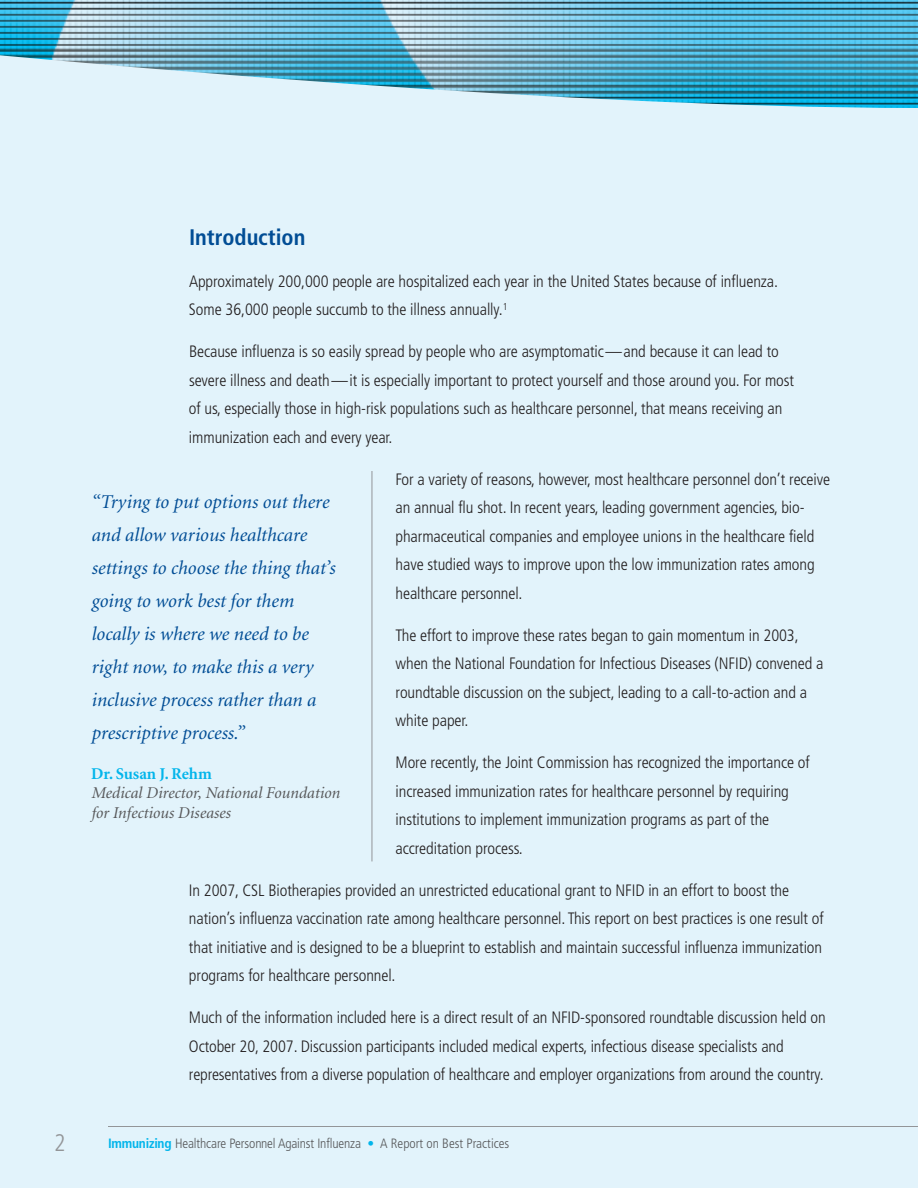
<style>
.page{position:relative;width:918px;height:1188px;background:#e2f3fb}
.page>*{position:absolute;margin:0;border:0;box-sizing:border-box;transform-origin:0 0}
.t1{font:300 condensed 24px "Frutiger";color:#939598}
.t2{font:700 condensed 22.5px "Frutiger";color:#014d95}
.t3{font:italic 19.5px/33px "Minion";color:#014d95}
.t4{font:300 condensed 16.5px/28.5px "Frutiger";letter-spacing:-.005em;color:#231f20}
.t5{font:italic 16.5px/19.8px "Minion";color:#57585a}
.t6{font:700 16.5px "Minion";color:#02b5eb}
.t7{font:300 condensed 13.5px "Frutiger";letter-spacing:-.005em;color:#57585a}
.s1{font-weight:700;color:#02b5eb}
.s2{color:#02b5eb}
</style>
<div class="page">
<hr style="left:108px;top:1126px;width:810px;height:1px;background:#939598">
<img style="left:0;top:0;width:918px;height:108px">
<hr style="left:372px;top:471px;width:1px;height:390px;background:#939598">
<h2 class="t2" style="left:189px;top:228px;width:118px">Introduction</h2>
<p class="t4" style="left:189px;top:268px;width:591px">Approximately 200,000 people are hospitalized each year in the United States because of influenza.<br>Some 36,000 people succumb to the illness annually.<sup>1</sup></p>
<p class="t4" style="left:189px;top:339px;width:607px">Because influenza is so easily spread by people who are asymptomatic—and because it can lead to severe illness and death—it is especially important to protect yourself and those around you. For most of us, especially those in high-risk populations such as healthcare personnel, that means receiving an immunization each and every year.</p>
<p class="t4" style="left:396px;top:466px;width:436px">For a variety of reasons, however, most healthcare personnel don’t receive an annual flu shot. In recent years, leading government agencies, bio&shy;pharmaceutical companies and employee unions in the healthcare field have studied ways to improve upon the low immunization rates among healthcare personnel.</p>
<p class="t4" style="left:396px;top:622px;width:429px">The effort to improve these rates began to gain momentum in 2003, when the National Foundation for Infectious Diseases (NFID) convened a roundtable discussion on the subject, leading to a call-to-action and a white paper.</p>
<p class="t4" style="left:396px;top:750px;width:416px">More recently, the Joint Commission has recognized the importance of increased immunization rates for healthcare personnel by requiring institutions to implement immunization programs as part of the accreditation process.</p>
<p class="t4" style="left:189px;top:877px;width:636px">In 2007, CSL Biotherapies provided an unrestricted educational grant to NFID in an effort to boost the nation’s influenza vaccination rate among healthcare personnel. This report on best practices is one result of that initiative and is designed to be a blueprint to establish and maintain successful influenza immunization programs for healthcare personnel.</p>
<p class="t4" style="left:189px;top:1005px;width:638px">Much of the information included here is a direct result of an NFID-sponsored roundtable discussion held on<br>October 20, 2007. Discussion participants included medical experts, infectious disease specialists and representatives from a diverse population of healthcare and employer organizations from around the country.</p>
<p class="t3" style="left:91px;top:487px;width:245px">“Trying to put options out there and allow various healthcare settings to choose the thing that’s going to work best for them locally is where we need to be right now, to make this a very inclusive process rather than a prescriptive process.”</p>
<p class="t6" style="left:91px;top:767px;width:122px">Dr. Susan J. Rehm</p>
<p class="t5" style="left:91px;top:785px;width:250px">Medical Director, National Foundation for Infectious Diseases</p>
<h1 class="t1" style="left:54px;top:1133px;width:13px">2</h1>
<p class="t7" style="left:108px;top:1137px;width:403px"><span class="s1">Immunizing</span> Healthcare Personnel Against Influenza <span class="s2">•</span> A Report on Best Practices</p>
</div>
